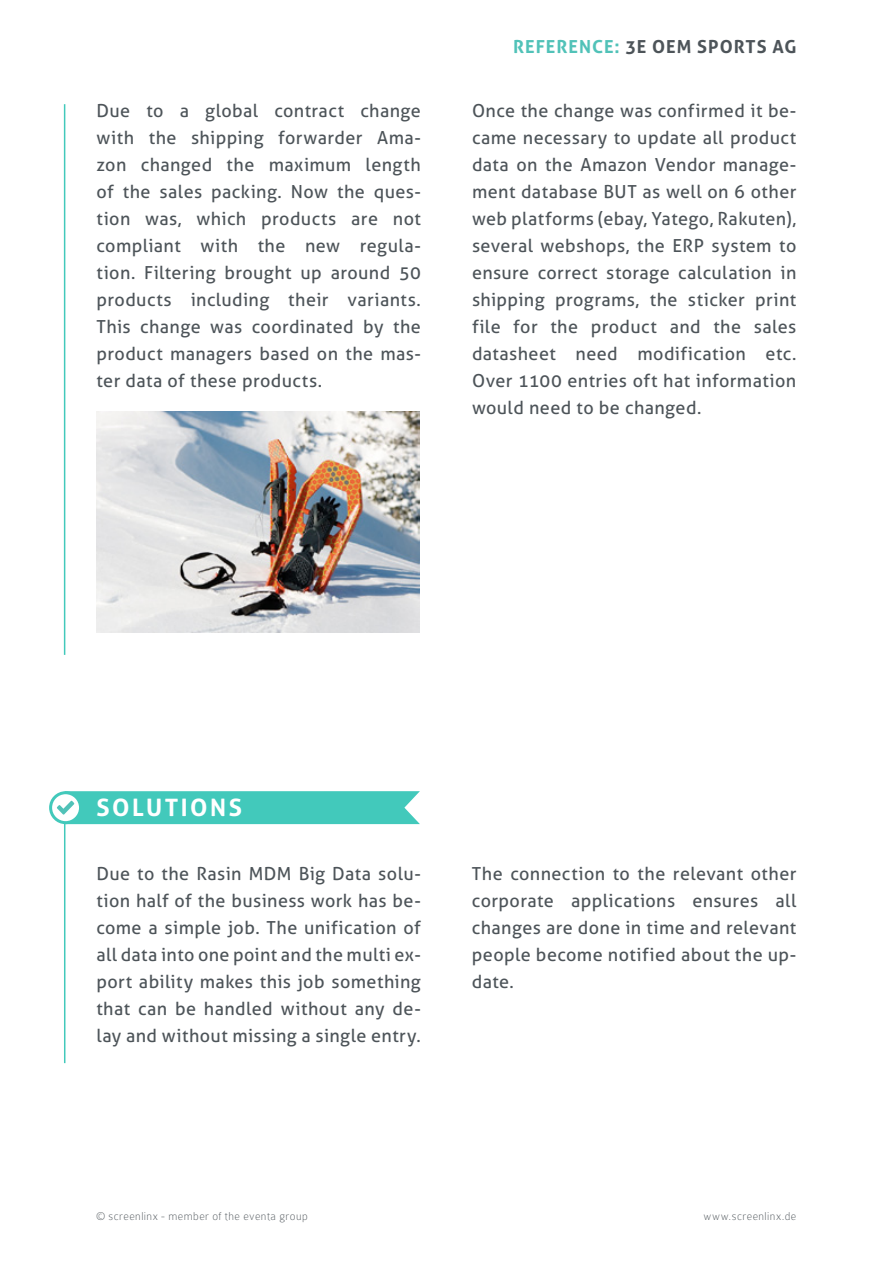
<style>
.page{position:relative;width:893px;height:1263px;background:#fff}
.page>*{position:absolute;margin:0;border:0;box-sizing:border-box;transform-origin:0 0}
.t1{font:700 24px "Aller";letter-spacing:.105em;color:#fff}
.t2{font:18px/27px "Aller";letter-spacing:.02em;color:#4d5459;text-align:justify}
.t3{font:700 18px "Aller";letter-spacing:.055em;color:#4d5459}
.t4{font:100 12px "Colaborate";letter-spacing:.035em;color:#4d5459}
.s1{color:#51c2b8}
</style>
<div class="page">
<img style="left:97px;top:412px;width:323px;height:221px">
<hr style="left:64px;top:104px;width:1px;height:551px;background:#42c9bb">
<svg style="left:51px;top:793px;width:30px;height:30px"></svg>
<div style="left:49px;top:791px;width:33px;height:33px;border:3px solid #42c9bb;border-radius:50%"></div>
<hr style="left:64px;top:822px;width:1px;height:241px;background:#42c9bb">
<svg style="left:57px;top:791px;width:363px;height:33px;background:#4dccbf"></svg>
<p class="t3" style="left:513px;top:36px;width:285px"><span class="s1">REFERENCE:</span> 3E OEM SPORTS AG</p>
<p class="t2" style="left:97px;top:98px;width:326px">Due to a global contract change with the shipping forwarder Ama&shy;zon changed the maximum length of the sales packing. Now the ques&shy;tion was, which products are not compliant with the new regula&shy;tion. Filtering brought up around 50 products including their variants.<br>This change was coordinated by the product managers based on the mas&shy;ter data of these products.</p>
<p class="t2" style="left:472px;top:98px;width:326px">Once the change was confirmed it be&shy;came necessary to update all product data on the Amazon Vendor manage&shy;ment database BUT as well on 6 other web platforms (ebay, Yatego, Rakuten), several webshops, the ERP system to ensure correct storage calculation in shipping programs, the sticker print file for the product and the sales datasheet need modification etc.<br>Over 1100 entries oft hat information would need to be changed.</p>
<h1 class="t1" style="left:97px;top:793px;width:147px">SOLUTIONS</h1>
<p class="t2" style="left:96px;top:860px;width:326px">Due to the Rasin MDM Big Data solu&shy;tion half of the business work has be&shy;come a simple job. The unification of all data into one point and the multi ex&shy;port ability makes this job something that can be handled without any de&shy;lay and without missing a single entry.</p>
<p class="t2" style="left:472px;top:860px;width:326px">The connection to the relevant other corporate applications ensures all changes are done in time and relevant people become notified about the up&shy;date.</p>
<p class="t4" style="left:97px;top:1210px;width:213px">© screenlinx - member of the eventa group</p>
<p class="t4" style="left:703px;top:1210px;width:94px">www.screenlinx.de</p>
</div>
